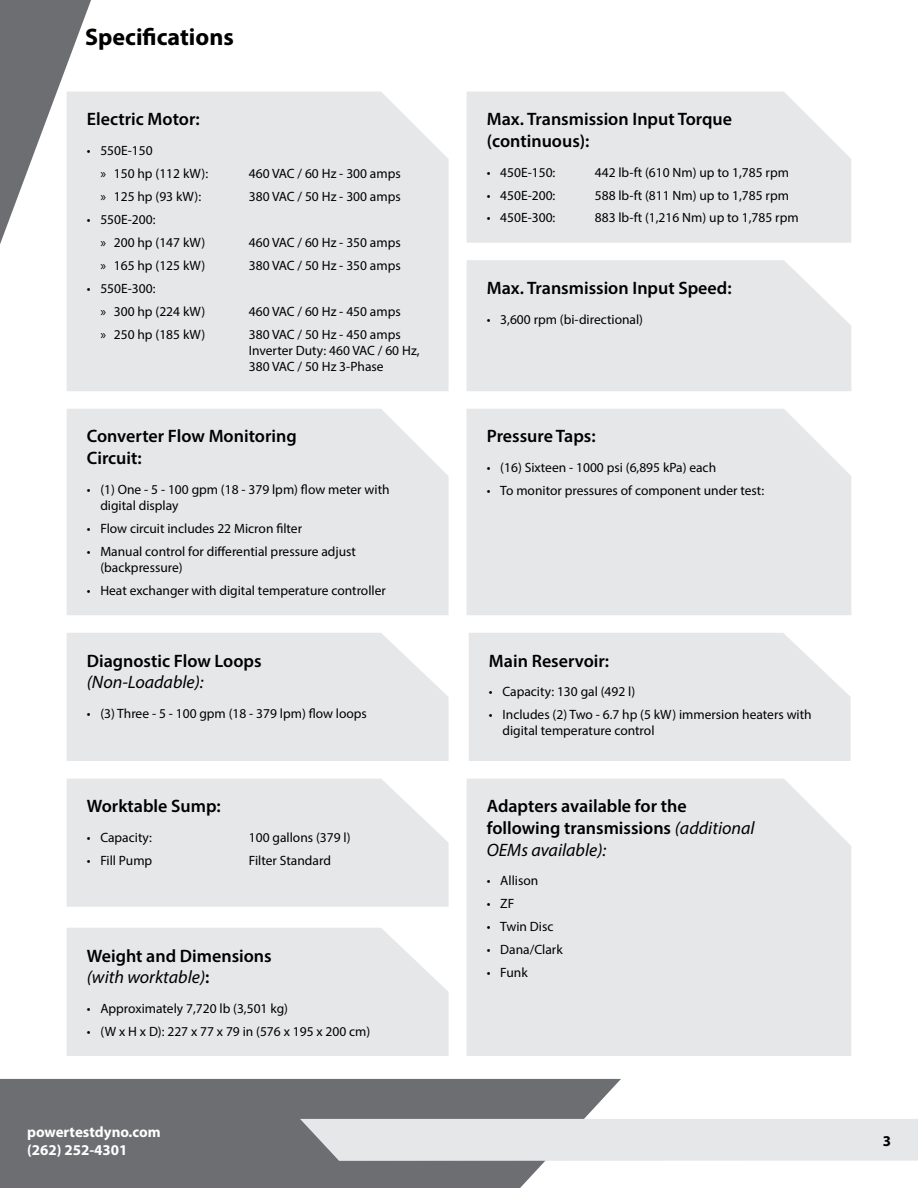
<style>
.page{position:relative;width:918px;height:1188px;background:#fff}
.page>*{position:absolute;margin:0;border:0;box-sizing:border-box;transform-origin:0 0}
.t1{font:700 24px "Myriad Pro";color:#000}
.Heading_2{font:600 18px/21.6px "Myriad Pro";color:#000}
.t2{font:700 15px/18px "Myriad Pro";color:#fff}
.t3{font:700 15px "Myriad Pro";color:#000}
.t4{font:13.5px/16.2px "Myriad Pro";color:#000}
.s1{font-weight:400;font-style:italic}
</style>
<div class="page">
<svg style="left:0;top:0;width:97px;height:244px"></svg>
<div style="left:0;top:1079px;width:621px;height:109px;background:#6d6e71"></div>
<div style="left:300px;top:1119px;width:618px;height:42px;background:#e6e7e8"></div>
<div style="left:67px;top:92px;width:382px;height:299px;background:#e6e7e8"></div>
<div style="left:467px;top:92px;width:384px;height:151px;background:#e6e7e8"></div>
<div style="left:67px;top:409px;width:382px;height:206px;background:#e6e7e8"></div>
<div style="left:467px;top:260px;width:384px;height:131px;background:#e6e7e8"></div>
<div style="left:67px;top:633px;width:382px;height:128px;background:#e6e7e8"></div>
<div style="left:67px;top:779px;width:382px;height:128px;background:#e6e7e8"></div>
<div style="left:467px;top:409px;width:384px;height:206px;background:#e6e7e8"></div>
<div style="left:67px;top:928px;width:382px;height:128px;background:#e6e7e8"></div>
<div style="left:467px;top:779px;width:384px;height:277px;background:#e6e7e8"></div>
<div style="left:469px;top:633px;width:382px;height:128px;background:#e6e7e8"></div>
<p class="t1" style="left:85px;top:21px;width:150px">Specifications</p>
<p class="Heading_2" style="left:87px;top:108px;width:114px">Electric Motor:</p>
<p class="t4" style="left:87px;top:142px;width:67px">• 550E-150</p>
<p class="t4" style="left:100px;top:165px;width:109px">» 150 hp (112 kW):</p>
<p class="t4" style="left:249px;top:165px;width:153px">460 VAC / 60 Hz - 300 amps</p>
<p class="t4" style="left:100px;top:188px;width:102px">» 125 hp (93 kW):</p>
<p class="t4" style="left:249px;top:188px;width:153px">380 VAC / 50 Hz - 300 amps</p>
<p class="t4" style="left:87px;top:211px;width:70px">• 550E-200:</p>
<p class="t4" style="left:100px;top:234px;width:106px">» 200 hp (147 kW)</p>
<p class="t4" style="left:249px;top:234px;width:153px">460 VAC / 60 Hz - 350 amps</p>
<p class="t4" style="left:100px;top:257px;width:106px">» 165 hp (125 kW)</p>
<p class="t4" style="left:249px;top:257px;width:153px">380 VAC / 50 Hz - 350 amps</p>
<p class="t4" style="left:87px;top:280px;width:70px">• 550E-300:</p>
<p class="t4" style="left:100px;top:303px;width:106px">» 300 hp (224 kW)</p>
<p class="t4" style="left:249px;top:303px;width:153px">460 VAC / 60 Hz - 450 amps</p>
<p class="t4" style="left:100px;top:326px;width:106px">» 250 hp (185 kW)</p>
<p class="t4" style="left:249px;top:326px;width:172px">380 VAC / 50 Hz - 450 amps<br>Inverter Duty: 460 VAC / 60 Hz,<br>380 VAC / 50 Hz 3-Phase</p>
<p class="Heading_2" style="left:87px;top:425px;width:211px">Converter Flow Monitoring<br>Circuit:</p>
<p class="t4" style="left:100px;top:481px;width:291px;text-indent:-14px">• (1) One - 5 - 100 gpm (18 - 379 lpm) flow meter with digital display</p>
<p class="t4" style="left:87px;top:520px;width:217px">• Flow circuit includes 22 Micron filter</p>
<p class="t4" style="left:100px;top:543px;width:257px;text-indent:-14px">• Manual control for differential pressure adjust (backpressure)</p>
<p class="t4" style="left:87px;top:582px;width:301px">• Heat exchanger with digital temperature controller</p>
<p class="Heading_2" style="left:87px;top:649px;width:176px">Diagnostic Flow Loops <span class="s1">(Non-Loadable):</span></p>
<p class="t4" style="left:87px;top:705px;width:282px">• (3) Three - 5 - 100 gpm (18 - 379 lpm) flow loops</p>
<p class="Heading_2" style="left:87px;top:795px;width:135px">Worktable Sump:</p>
<p class="t4" style="left:87px;top:829px;width:67px">• Capacity:</p>
<p class="t4" style="left:249px;top:829px;width:103px">100 gallons (379 l)</p>
<p class="t4" style="left:87px;top:852px;width:67px">• Fill Pump</p>
<p class="t4" style="left:249px;top:852px;width:84px">Filter Standard</p>
<p class="Heading_2" style="left:87px;top:944px;width:186px">Weight and Dimensions <span class="s1">(with worktable)</span>:</p>
<p class="t4" style="left:87px;top:1000px;width:203px">• Approximately 7,720 lb (3,501 kg)</p>
<p class="t4" style="left:87px;top:1023px;width:285px">• (W x H x D): 227 x 77 x 79 in (576 x 195 x 200 cm)</p>
<p class="t2" style="left:27px;top:1122px;width:135px">powertestdyno.com (262) 252-4301</p>
<p class="Heading_2" style="left:487px;top:108px;width:247px">Max. Transmission Input Torque (continuous):</p>
<p class="t4" style="left:487px;top:164px;width:70px">• 450E-150:</p>
<p class="t4" style="left:595px;top:164px;width:196px">442 lb-ft (610 Nm) up to 1,785 rpm</p>
<p class="t4" style="left:487px;top:187px;width:70px">• 450E-200:</p>
<p class="t4" style="left:595px;top:187px;width:196px">588 lb-ft (811 Nm) up to 1,785 rpm</p>
<p class="t4" style="left:487px;top:210px;width:70px">• 450E-300:</p>
<p class="t4" style="left:595px;top:210px;width:205px">883 lb-ft (1,216 Nm) up to 1,785 rpm</p>
<p class="Heading_2" style="left:487px;top:277px;width:246px">Max. Transmission Input Speed:</p>
<p class="t4" style="left:487px;top:311px;width:158px">• 3,600 rpm (bi-directional)</p>
<p class="Heading_2" style="left:487px;top:425px;width:110px">Pressure Taps:</p>
<p class="t4" style="left:487px;top:459px;width:231px">• (16) Sixteen - 1000 psi (6,895 kPa) each</p>
<p class="t4" style="left:487px;top:482px;width:279px">• To monitor pressures of component under test:</p>
<p class="Heading_2" style="left:489px;top:649px;width:122px">Main Reservoir:</p>
<p class="t4" style="left:489px;top:683px;width:148px">• Capacity: 130 gal (492 l)</p>
<p class="t4" style="left:502px;top:706px;width:311px;text-indent:-14px">• Includes (2) Two - 6.7 hp (5 kW) immersion heaters with digital temperature control</p>
<p class="Heading_2" style="left:487px;top:795px;width:269px">Adapters available for the following transmissions <span class="s1">(additional<br>OEMs available):</span></p>
<p class="t4" style="left:487px;top:872px;width:53px">• Allison</p>
<p class="t4" style="left:487px;top:895px;width:29px">• ZF</p>
<p class="t4" style="left:487px;top:918px;width:68px">• Twin Disc</p>
<p class="t4" style="left:487px;top:941px;width:77px">• Dana/Clark</p>
<p class="t4" style="left:487px;top:964px;width:42px">• Funk</p>
<p class="t3" style="left:883px;top:1131px;width:10px">3</p>
</div>
